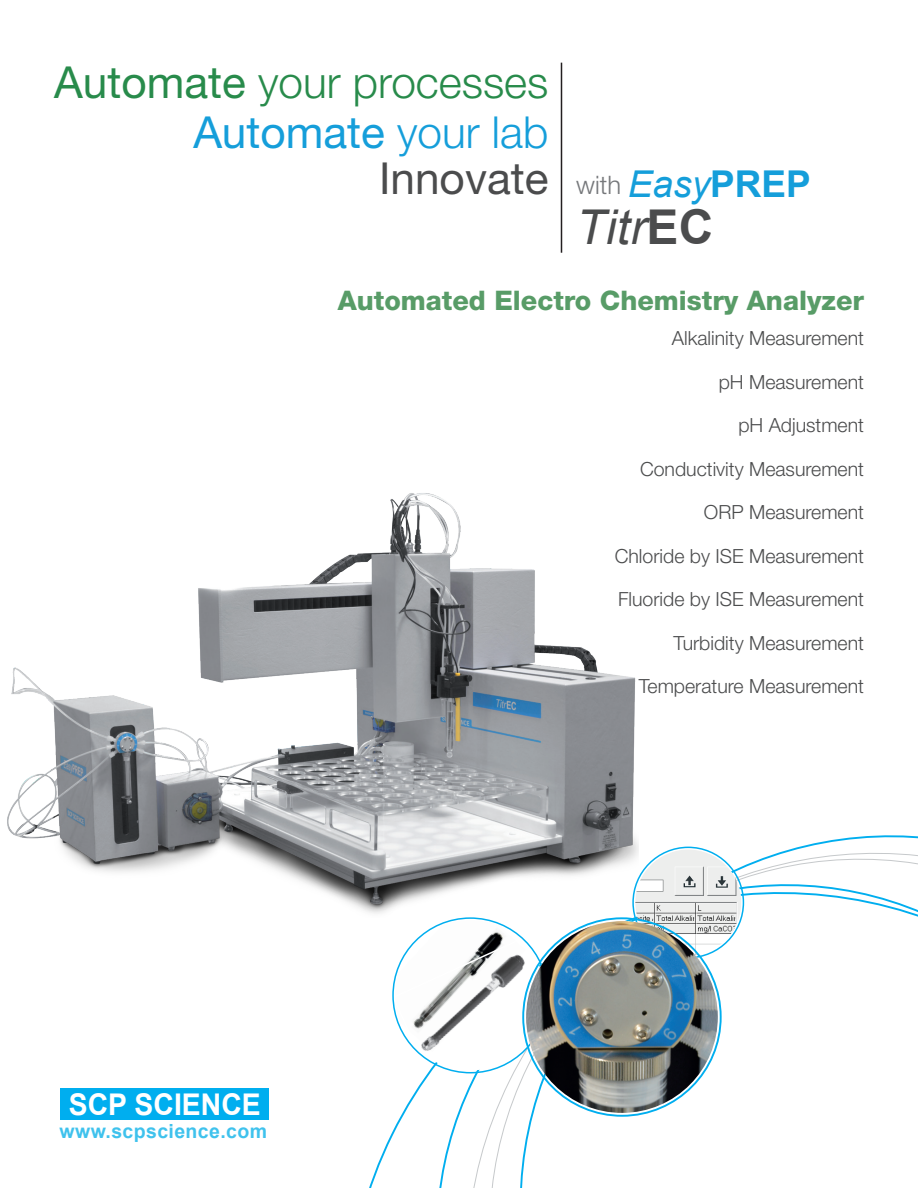
<style>
.page{position:relative;width:918px;height:1188px;background:#fff}
.page>*{position:absolute;margin:0;border:0;box-sizing:border-box;transform-origin:0 0}
.t1{font:italic 48px "Arial";color:#4b4c4d}
.t2{font:300 44.1px/50.7px "Helvetica Neue";color:#288b4b;text-align:right}
.t3{font:44.1px "Helvetica Neue";color:#4b4c4d}
.t4{font:700 29.85px "Arial";color:#fff;scale:.95 1}
.t5{font:800 27px "Helvetica Neue";color:#589c67}
.t6{font:300 19.5px "Helvetica Neue";color:#4b4c4d}
.t7{font:700 19.5px "Arial";letter-spacing:.02em;color:#3fc2ed}
.s1{font-weight:400}
.s2{font-weight:400;color:#159eda}
.s3{color:#159eda}
.s4{font-weight:300;font-size:25.5px;color:#76787b}
.s5{font-family:"Arial";font-style:italic;font-size:37.05px;color:#159eda}
.s6{font-family:"Arial";font-weight:700;font-size:37.05px;color:#159eda}
.s7{font-style:inherit}
.s8{font-weight:700;font-style:normal}
</style>
<div class="page">
<hr style="left:561px;top:63px;width:1px;height:190px;background:#231f20">
<img style="left:7px;top:493px;width:629px;height:382px">
<div style="left:60px;top:1089px;width:209px;height:31px;background:#00aeef"></div>
<svg style="left:288px;top:830px;width:121px;height:358px"></svg>
<svg style="left:466px;top:782px;width:170px;height:13px;background:#96989c"></svg>
<svg style="left:409px;top:795px;width:509px;height:393px"></svg>
<img style="left:635px;top:850px;width:106px;height:106px">
<svg style="left:395px;top:920px;width:151px;height:151px"></svg>
<img style="left:526px;top:921px;width:192px;height:192px">
<h2 class="t2" style="left:54px;top:56px;width:496px"><span class="s1">Automate</span> your processes<br><span class="s2">Automate</span> <span class="s3">your lab</span></h2>
<h2 class="t3" style="left:379px;top:152px;width:433px">Innovate <span class="s4">with</span> <span class="s5">Easy</span><span class="s6">PREP</span></h2>
<h1 class="t1" style="left:576px;top:196px;width:139px"><span class="s7">T</span>itr<span class="s8">EC</span></h1>
<h3 class="t5" style="left:338px;top:284px;width:528px">Automated Electro Chemistry Analyzer</h3>
<p class="t6" style="left:672px;top:326px;width:194px">Alkalinity Measurement</p>
<p class="t6" style="left:719px;top:370px;width:147px">pH Measurement</p>
<p class="t6" style="left:738px;top:414px;width:127px">pH Adjustment</p>
<p class="t6" style="left:640px;top:457px;width:225px">Conductivity Measurement</p>
<p class="t6" style="left:704px;top:501px;width:162px">ORP Measurement</p>
<p class="t6" style="left:615px;top:544px;width:251px">Chloride by ISE Measurement</p>
<p class="t6" style="left:618px;top:588px;width:247px">Fluoride by ISE Measurement</p>
<p class="t6" style="left:674px;top:631px;width:192px">Turbidity Measurement</p>
<p class="t6" style="left:639px;top:675px;width:227px">Temperature Measurement</p>
<h3 class="t4" style="left:69px;top:1085px;width:204px">SCP SCIENCE</h3>
<p class="t7" style="left:60px;top:1118px;width:209px">www.scpscience.com</p>
</div>
